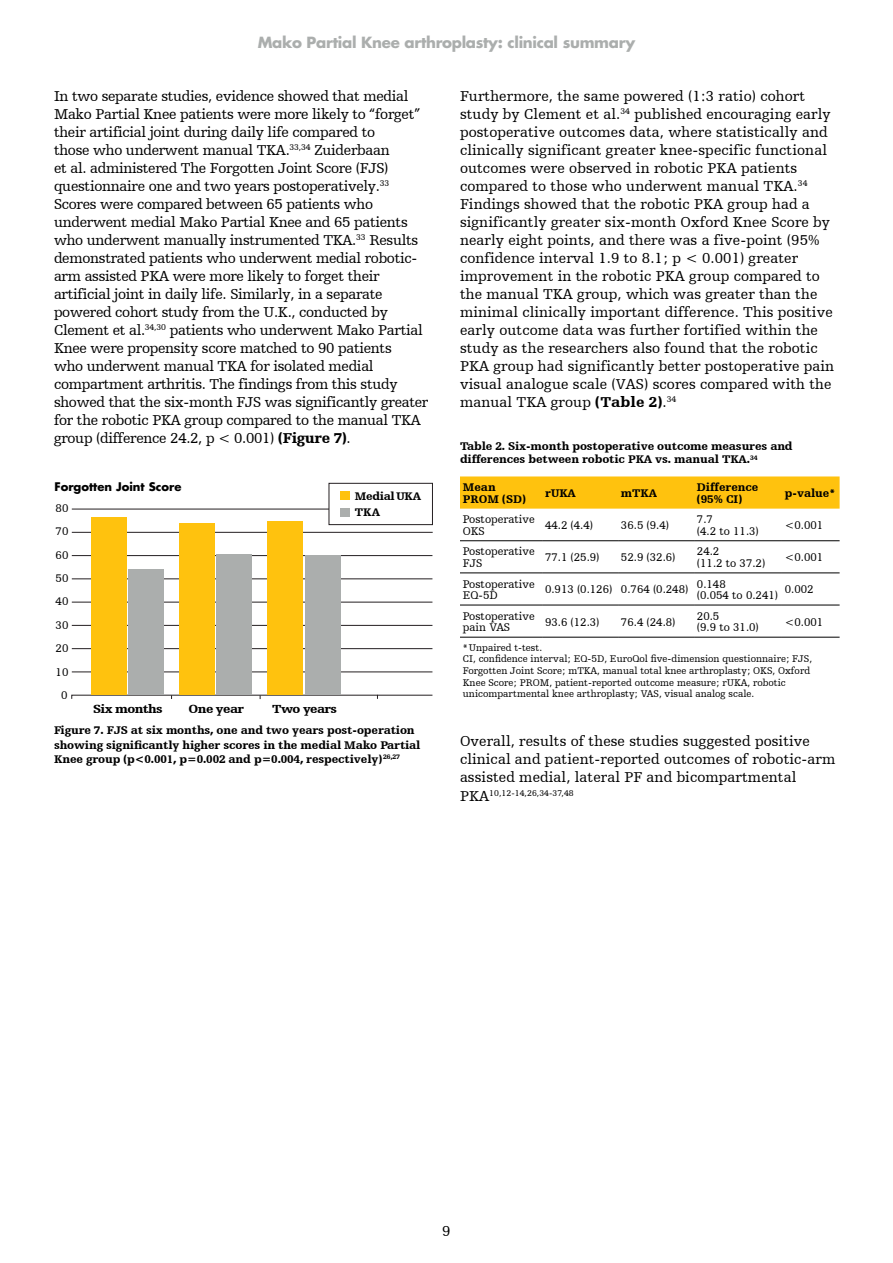
<style>
.page{position:relative;width:893px;height:1263px;background:#fff}
.page>*{position:absolute;margin:0;border:0;box-sizing:border-box;transform-origin:0 0}
.t1{font:15px/18px "Humanist Slabserif 712 BT";letter-spacing:.005em;color:#000}
.t2{font:15px/18px "Humanist Slabserif 712 BT";letter-spacing:-.02em;color:#000}
.t3{font:700 15px "Futura Std";letter-spacing:-.02em;color:#abaead}
.t4{font:900 12.3px "Humanist Slabserif 712 BT";letter-spacing:-.045em;color:#000;scale:1.06 1}
.t5{font:900 11.7px/14.5px "Humanist Slabserif 712 BT";letter-spacing:-.01em;color:#000}
.t6{font:11.7px/11.7px "Humanist Slabserif 712 BT";color:#000}
.t7{font:700 11.55px "Futura Std";color:#000}
.t8{font:11.55px/23.4px "Humanist Slabserif 712 BT";color:#000;text-align:center}
.t9{font:900 11.55px/15.9px "Humanist Slabserif 712 BT";letter-spacing:-.025em;color:#000}
.t10{font:10.2px/11.7px "Humanist Slabserif 712 BT";color:#000}
.t11{font:8.7px "Humanist Slabserif 712 BT";letter-spacing:.005em;color:#000}
.s1{font-weight:900}
.s2{font-size:15px}
</style>
<div class="page">
<hr style="left:72px;top:532px;width:361px;height:1px;background:#241f21">
<hr style="left:72px;top:555px;width:360px;height:1px;background:#241f21">
<hr style="left:72px;top:579px;width:360px;height:1px;background:#241f21">
<hr style="left:72px;top:602px;width:360px;height:1px;background:#241f21">
<hr style="left:72px;top:625px;width:360px;height:1px;background:#241f21">
<hr style="left:72px;top:648px;width:360px;height:1px;background:#241f21">
<hr style="left:72px;top:672px;width:360px;height:1px;background:#241f21">
<hr style="left:377px;top:695px;width:55px;height:1px;background:#241f21">
<hr style="left:72px;top:509px;width:361px;height:1px;background:#241f21">
<div style="left:329px;top:483px;width:103px;height:42px;background:#fff"></div>
<div style="left:329px;top:483px;width:104px;height:42px;border:1px solid #241f21"></div>
<div style="left:217px;top:555px;width:35px;height:140px;background:#abaead"></div>
<div style="left:340px;top:491px;width:10px;height:9px;background:#ffc20e"></div>
<div style="left:340px;top:508px;width:10px;height:9px;background:#abaead"></div>
<div style="left:179px;top:523px;width:36px;height:172px;background:#ffc20e"></div>
<div style="left:305px;top:555px;width:36px;height:140px;background:#abaead"></div>
<div style="left:267px;top:522px;width:36px;height:173px;background:#ffc20e"></div>
<div style="left:128px;top:569px;width:36px;height:126px;background:#abaead"></div>
<div style="left:91px;top:518px;width:35px;height:177px;background:#ffc20e"></div>
<div style="left:460px;top:476px;width:380px;height:33px;background:#ffc20e"></div>
<hr style="left:460px;top:540px;width:82px;height:1px;background:#000">
<hr style="left:542px;top:540px;width:76px;height:1px;background:#000">
<hr style="left:618px;top:540px;width:76px;height:1px;background:#000">
<hr style="left:694px;top:540px;width:88px;height:1px;background:#000">
<hr style="left:782px;top:540px;width:58px;height:1px;background:#000">
<hr style="left:460px;top:573px;width:82px;height:1px;background:#000">
<hr style="left:542px;top:573px;width:76px;height:1px;background:#000">
<hr style="left:618px;top:573px;width:76px;height:1px;background:#000">
<hr style="left:694px;top:573px;width:88px;height:1px;background:#000">
<hr style="left:782px;top:573px;width:58px;height:1px;background:#000">
<hr style="left:460px;top:605px;width:82px;height:1px;background:#000">
<hr style="left:542px;top:605px;width:76px;height:1px;background:#000">
<hr style="left:618px;top:605px;width:76px;height:1px;background:#000">
<hr style="left:694px;top:605px;width:88px;height:1px;background:#000">
<hr style="left:782px;top:605px;width:58px;height:1px;background:#000">
<hr style="left:460px;top:637px;width:82px;height:1px;background:#000">
<hr style="left:542px;top:637px;width:76px;height:1px;background:#000">
<hr style="left:618px;top:637px;width:76px;height:1px;background:#000">
<hr style="left:694px;top:637px;width:88px;height:1px;background:#000">
<hr style="left:782px;top:637px;width:58px;height:1px;background:#000">
<p class="t3" style="left:258px;top:33px;width:379px">Mako Partial Knee arthroplasty: clinical summary</p>
<p class="t2" style="left:54px;top:87px;width:376px">In two separate studies, evidence showed that medial Mako Partial Knee patients were more likely to “forget” their artificial joint during daily life compared to<br>those who underwent manual TKA.<sup>33,34</sup> Zuiderbaan<br>et al. administered The Forgotten Joint Score (FJS) questionnaire one and two years postoperatively.<sup>33<br></sup>Scores were compared between 65 patients who underwent medial Mako Partial Knee and 65 patients who underwent manually instrumented TKA.<sup>33</sup> Results demonstrated patients who underwent medial robotic&shy;arm assisted PKA were more likely to forget their artificial joint in daily life. Similarly, in a separate powered cohort study from the U.K., conducted by Clement et al.<sup>34,30</sup> patients who underwent Mako Partial Knee were propensity score matched to 90 patients<br>who underwent manual TKA for isolated medial compartment arthritis. The findings from this study showed that the six-month FJS was significantly greater for the robotic PKA group compared to the manual TKA group (difference 24.2, p &lt; 0.001) <span class="s1">(Figure 7)</span>.</p>
<p class="t1" style="left:460px;top:87px;width:376px">Furthermore, the same powered (1:3 ratio) cohort study by Clement et al.<sup>34</sup> published encouraging early postoperative outcomes data, where statistically and clinically significant greater knee-specific functional outcomes were observed in robotic PKA patients compared to those who underwent manual TKA.<sup>34<br></sup>Findings showed that the robotic PKA group had a significantly greater six-month Oxford Knee Score by nearly eight points, and there was a five-point (95% confidence interval 1.9 to 8.1; p &lt; 0.001) greater improvement in the robotic PKA group compared to the manual TKA group, which was greater than the minimal clinically important difference. This positive early outcome data was further fortified within the study as the researchers also found that the robotic PKA group had significantly better postoperative pain visual analogue scale (VAS) scores compared with the manual TKA group <span class="s1">(Table 2)</span>.<sup>34</sup></p>
<p class="t5" style="left:460px;top:439px;width:334px;line-height:13px">Table 2. Six-month postoperative outcome measures and differences between robotic PKA vs. manual TKA.<sup>34</sup></p>
<p class="t5" style="left:463px;top:481px;width:65px;line-height:11.7px">Mean<br>PROM (SD)</p>
<p class="t5" style="left:545px;top:485px;width:32px">rUKA</p>
<p class="t5" style="left:621px;top:485px;width:38px">mTKA</p>
<p class="t5" style="left:697px;top:481px;width:63px;line-height:11.7px">Difference (95% CI)</p>
<p class="t5" style="left:785px;top:485px;width:52px">p-value*</p>
<p class="t6" style="left:463px;top:513px;width:73px">Postoperative<br>OKS</p>
<p class="t6" style="left:545px;top:519px;width:50px">44.2 (4.4)</p>
<p class="t6" style="left:621px;top:519px;width:50px">36.5 (9.4)</p>
<p class="t6" style="left:697px;top:513px;width:63px">7.7<br>(4.2 to 11.3)</p>
<p class="t6" style="left:785px;top:519px;width:40px">&lt;0.001</p>
<p class="t6" style="left:463px;top:545px;width:73px">Postoperative<br>FJS</p>
<p class="t6" style="left:545px;top:551px;width:56px">77.1 (25.9)</p>
<p class="t6" style="left:621px;top:551px;width:56px">52.9 (32.6)</p>
<p class="t6" style="left:697px;top:545px;width:70px">24.2<br>(11.2 to 37.2)</p>
<p class="t6" style="left:785px;top:551px;width:40px">&lt;0.001</p>
<p class="t6" style="left:463px;top:578px;width:73px">Postoperative<br>EQ-5D</p>
<p class="t6" style="left:545px;top:583px;width:145px">0.913 (0.126) 0.764 (0.248)</p>
<p class="t6" style="left:697px;top:578px;width:83px">0.148<br>(0.054 to 0.241)</p>
<p class="t6" style="left:785px;top:583px;width:30px">0.002</p>
<p class="t6" style="left:463px;top:610px;width:73px">Postoperative pain VAS</p>
<p class="t6" style="left:545px;top:616px;width:56px">93.6 (12.3)</p>
<p class="t6" style="left:621px;top:616px;width:56px">76.4 (24.8)</p>
<p class="t6" style="left:697px;top:610px;width:63px">20.5<br>(9.9 to 31.0)</p>
<p class="t6" style="left:785px;top:616px;width:40px">&lt;0.001</p>
<p class="t10" style="left:463px;top:641px;width:351px">* Unpaired t-test.<br>CI, confidence interval; EQ-5D, EuroQol five-dimension questionnaire; FJS, Forgotten Joint Score; mTKA, manual total knee arthroplasty; OKS, Oxford Knee Score; PROM, patient-reported outcome measure; rUKA, robotic unicompartmental knee arthroplasty; VAS, visual analog scale.</p>
<p class="t1" style="left:460px;top:732px;width:377px">Overall, results of these studies suggested positive clinical and patient-reported outcomes of robotic-arm assisted medial, lateral PF and bicompartmental</p>
<p class="t11" style="left:460px;top:787px;width:115px"><span class="s2">PKA</span>10,12-14,26,34-37,48</p>
<p class="t7" style="left:54px;top:479px;width:129px">Forgotten Joint Score</p>
<p class="t9" style="left:355px;top:487px;width:68px">MedialUKA<br>TKA</p>
<p class="t8" style="left:56px;top:496px;width:14px">80</p>
<p class="t8" style="left:56px;top:520px;width:14px">70</p>
<p class="t8" style="left:56px;top:543px;width:14px">60</p>
<p class="t8" style="left:56px;top:566px;width:14px">50<br>40<br>30<br>20<br>10<br>0</p>
<p class="t4" style="left:93px;top:701px;width:67px">Six months</p>
<p class="t4" style="left:189px;top:701px;width:54px">One year</p>
<p class="t4" style="left:272px;top:701px;width:63px">Two years</p>
<p class="t5" style="left:54px;top:722px;width:368px">Figure 7. FJS at six months, one and two years post-operation showing significantly higher scores in the medial Mako Partial<br>Knee group (p&lt;0.001, p=0.002 and p=0.004, respectively) <sup>26,27</sup></p>
<p class="t1" style="left:442px;top:1221px;width:10px">9</p>
</div>
